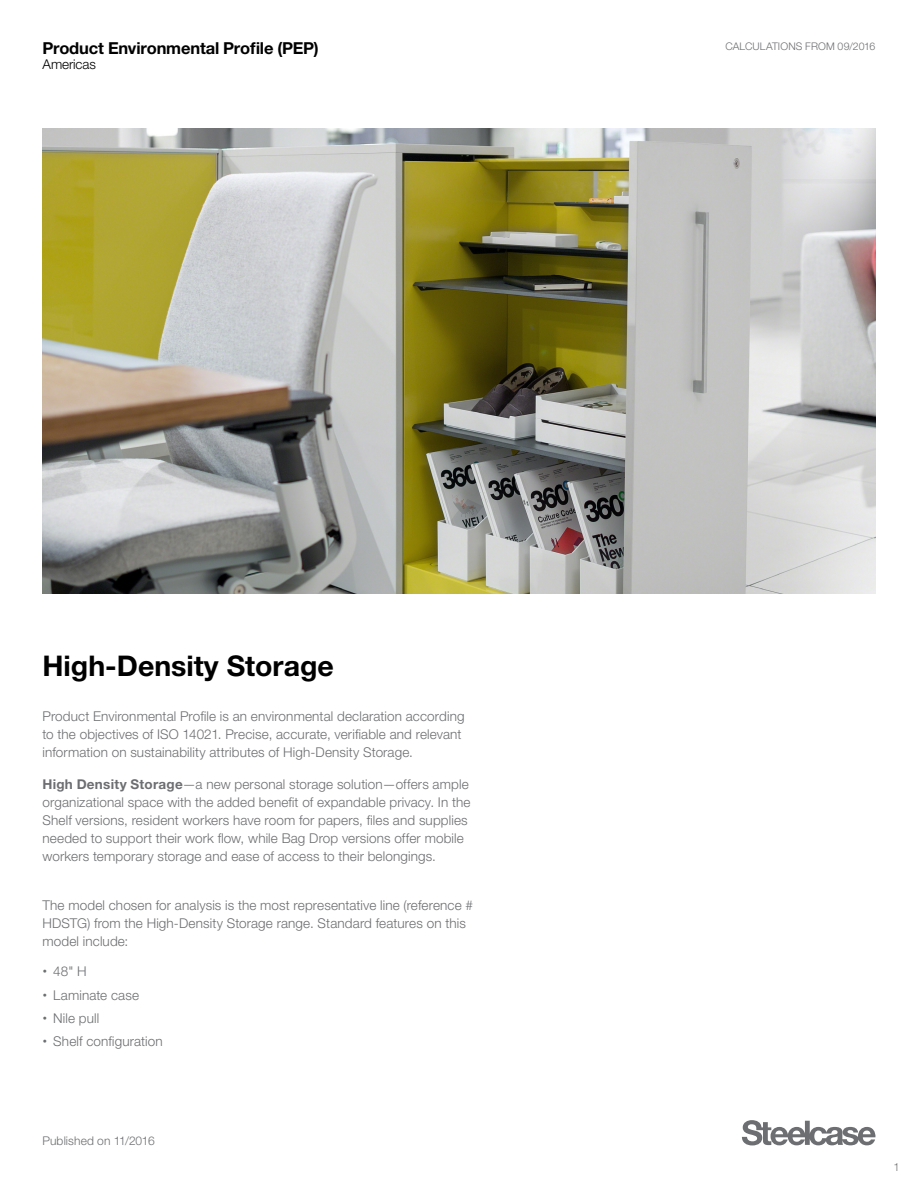
<style>
.page{position:relative;width:918px;height:1188px;background:#fff}
.page>*{position:absolute;margin:0;border:0;box-sizing:border-box;transform-origin:0 0}
.t1{font:700 28.5px "Helvetica Neue LT Pro";color:#000}
.t2{font:700 16.5px "Helvetica Neue LT Pro";letter-spacing:-.01em;color:#000}
.t3{font:300 13.5px/18px "Helvetica Neue LT Pro";letter-spacing:.01em;color:#6d6e71}
.t4{font:300 13.5px "Helvetica Neue LT Pro";letter-spacing:-.005em;color:#000}
.t5{font:300 12px "Helvetica Neue LT Pro";letter-spacing:.005em;color:#6d6e71}
.t6{font:300 11.25px "Helvetica Neue LT Pro";color:#717271}
.t7{font:300 10.5px "Helvetica Neue LT Pro";letter-spacing:.01em;color:#6d6e71}
.s1{font-weight:700}
.s2{font-family:"Helvetica";font-weight:400}
</style>
<div class="page">
<img style="left:43px;top:128px;width:832px;height:466px">
<svg style="left:742px;top:1120px;width:134px;height:25px"></svg>
<p class="t2" style="left:43px;top:38px;width:278px">Product Environmental Profile (PEP)</p>
<p class="t4" style="left:43px;top:56px;width:55px">Americas</p>
<h1 class="t1" style="left:43px;top:648px;width:293px">High-Density Storage</h1>
<p class="t3" style="left:43px;top:707px;width:424px">Product Environmental Profile is an environmental declaration according to the objectives of ISO 14021. Precise, accurate, verifiable and relevant information on sustainability attributes of High-Density Storage.</p>
<p class="t3" style="left:43px;top:775px;width:429px"><span class="s1">High Density Storage</span>—a new personal storage solution—offers ample organizational space with the added benefit of expandable privacy. In the Shelf versions, resident workers have room for papers, files and supplies needed to support their work flow, while Bag Drop versions offer mobile workers temporary storage and ease of access to their belongings.</p>
<p class="t3" style="left:43px;top:896px;width:432px">The model chosen for analysis is the most representative line (reference #<br>HDSTG) from the High-Density Storage range. Standard features on this model include:</p>
<p class="t3" style="left:43px;top:962px;width:46px"><span class="s2">•</span> 48" H</p>
<p class="t3" style="left:43px;top:986px;width:98px"><span class="s2">•</span> Laminate case</p>
<p class="t3" style="left:43px;top:1009px;width:58px"><span class="s2">•</span> Nile pull</p>
<p class="t3" style="left:43px;top:1032px;width:122px"><span class="s2">•</span> Shelf configuration</p>
<p class="t5" style="left:43px;top:1134px;width:114px">Published on 11/2016</p>
<p class="t7" style="left:725px;top:40px;width:152px">CALCULATIONS FROM 09/2016</p>
<p class="t6" style="left:893px;top:1160px;width:8px">1</p>
</div>
